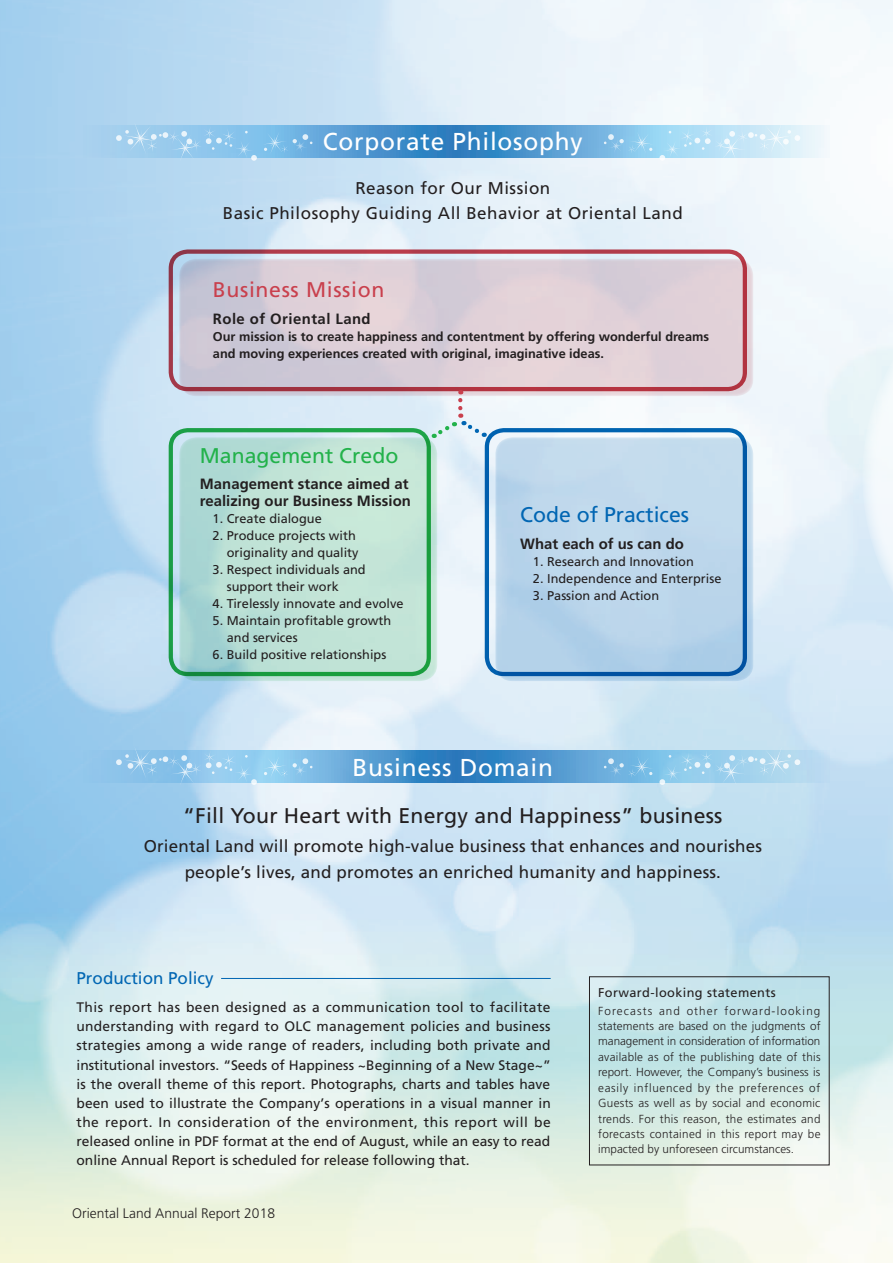
<style>
.page{position:relative;width:893px;height:1263px;background:#fff}
.page>*{position:absolute;margin:0;border:0;box-sizing:border-box;transform-origin:0 0}
.t1{font:24.45px "Frutiger";letter-spacing:.03em;color:#fff}
.t2{font:21.3px "Frutiger";letter-spacing:.01em;color:#231f20}
.t3{font:21.3px "Frutiger";letter-spacing:.03em;color:#c9404d}
.t4{font:21.3px "Frutiger";color:#23b24b}
.t5{font:21.3px "Frutiger";color:#0166b3}
.t6{font:16.95px/26.5px "Frutiger";letter-spacing:.01em;color:#231f20;text-align:center}
.t7{font:16.95px/25.5px "Frutiger";letter-spacing:.03em;color:#231f20;text-align:center}
.t8{font:16.95px "Frutiger";color:#0166b3}
.t9{font:700 14.85px/17px "Frutiger";letter-spacing:.005em;color:#231f20}
.t10{font:700 14.85px "Frutiger";letter-spacing:.03em;color:#231f20}
.t11{font:13.8px/19.2px "Frutiger";color:#231f20;text-align:justify}
.t12{font:300 13.8px "Frutiger";color:#231f20}
.t13{font:12.75px/17px "Frutiger";color:#231f20}
.t14{font:700 12.75px/17px "Frutiger";color:#231f20}
.t15{font:12.75px "Frutiger";letter-spacing:.03em;color:#231f20}
.t16{font:300 11.7px/15.5px "Frutiger";color:#231f20;text-align:justify}
</style>
<div class="page">
<img style="left:0;top:0;width:893px;height:1263px">
<svg style="left:862px;top:239px;width:31px;height:474px"></svg>
<svg style="left:77px;top:125px;width:752px;height:32px;background:#62a3d4"></svg>
<svg style="left:77px;top:750px;width:752px;height:32px;background:#5c9fd3"></svg>
<div style="left:169px;top:249px;width:578px;height:142px;border:4px solid #c9404d;border-radius:17px"></div>
<svg style="left:179px;top:259px;width:574px;height:137px;background:#d8c8d1"></svg>
<div style="left:485px;top:428px;width:262px;height:248px;border:4px solid #0166b3;border-radius:17px"></div>
<svg style="left:495px;top:437px;width:258px;height:244px;background:#b4d1e8"></svg>
<div style="left:169px;top:428px;width:262px;height:248px;border:4px solid #23b24b;border-radius:17px"></div>
<svg style="left:179px;top:437px;width:258px;height:244px;background:#b6ded0"></svg>
<svg style="left:431px;top:400px;width:54px;height:40px"></svg>
<svg style="left:116px;top:122px;width:197px;height:40px;background:#98caec"></svg>
<div style="left:794px;top:135px;width:7px;height:6px;background:#f8fcfd;border-radius:2px"></div>
<svg style="left:604px;top:122px;width:189px;height:40px"></svg>
<svg style="left:116px;top:746px;width:197px;height:40px;background:#9cceee"></svg>
<svg style="left:794px;top:759px;width:7px;height:6px"></svg>
<svg style="left:604px;top:746px;width:189px;height:40px;background:#9fd0ec"></svg>
<hr style="left:221px;top:978px;width:330px;height:1px;background:#0166b3">
<div style="left:589px;top:976px;width:240px;height:189px;border:1px solid #231f20"></div>
<h1 class="t1" style="left:323px;top:127px;width:261px">Corporate Philosophy</h1>
<p class="t7" style="left:223px;top:175px;width:461px">Reason for Our Mission<br>Basic Philosophy Guiding All Behavior at Oriental Land</p>
<h2 class="t3" style="left:213px;top:277px;width:173px">Business Mission</h2>
<p class="t10" style="left:213px;top:310px;width:159px">Role of Oriental Land</p>
<p class="t14" style="left:213px;top:328px;width:498px">Our mission is to create happiness and contentment by offering wonderful dreams and moving experiences created with original, imaginative ideas.</p>
<h2 class="t4" style="left:200px;top:443px;width:200px">Management Credo</h2>
<p class="t9" style="left:200px;top:475px;width:213px">Management stance aimed at realizing our Business Mission</p>
<p class="t13" style="left:213px;top:510px;width:111px">1. Create dialogue</p>
<p class="t13" style="left:213px;top:527px;width:148px;text-align:right">2. Produce projects with originality and quality</p>
<p class="t13" style="left:227px;top:561px;width:140px;text-indent:-14px">3. Respect individuals and support their work</p>
<p class="t13" style="left:213px;top:595px;width:192px">4. Tirelessly innovate and evolve</p>
<p class="t13" style="left:227px;top:612px;width:166px;text-indent:-14px">5. Maintain profitable growth and services</p>
<p class="t13" style="left:213px;top:646px;width:175px">6. Build positive relationships</p>
<h2 class="t5" style="left:520px;top:502px;width:170px">Code of Practices</h2>
<p class="t9" style="left:520px;top:535px;width:165px">What each of us can do</p>
<p class="t13" style="left:533px;top:553px;width:162px">1. Research and Innovation</p>
<p class="t13" style="left:533px;top:570px;width:190px">2. Independence and Enterprise</p>
<p class="t13" style="left:533px;top:587px;width:128px">3. Passion and Action</p>
<h1 class="t1" style="left:353px;top:753px;width:202px">Business Domain</h1>
<h2 class="t2" style="left:183px;top:803px;width:541px">“Fill Your Heart with Energy and Happiness” business</h2>
<p class="t6" style="left:144px;top:832px;width:620px">Oriental Land will promote high-value business that enhances and nourishes people’s lives, and promotes an enriched humanity and happiness.</p>
<p class="t8" style="left:77px;top:968px;width:139px">Production Policy</p>
<p class="t11" style="left:77px;top:997px;width:476px">This report has been designed as a communication tool to facilitate understanding with regard to OLC management policies and business strategies among a wide range of readers, including both private and institutional investors. “Seeds of Happiness ~Beginning of a New Stage~” is the overall theme of this report. Photographs, charts and tables have been used to illustrate the Company’s operations in a visual manner in the report. In consideration of the environment, this report will be released online in PDF format at the end of August, while an easy to read online Annual Report is scheduled for release following that.</p>
<p class="t12" style="left:72px;top:1206px;width:204px">Oriental Land Annual Report 2018</p>
<p class="t15" style="left:598px;top:985px;width:179px">Forward-looking statements</p>
<p class="t16" style="left:598px;top:1003px;width:224px">Forecasts and other forward-looking statements are based on the judgments of management in consideration of information available as of the publishing date of this report. However, the Company’s business is easily influenced by the preferences of Guests as well as by social and economic trends. For this reason, the estimates and forecasts contained in this report may be impacted by unforeseen circumstances.</p>
</div>
